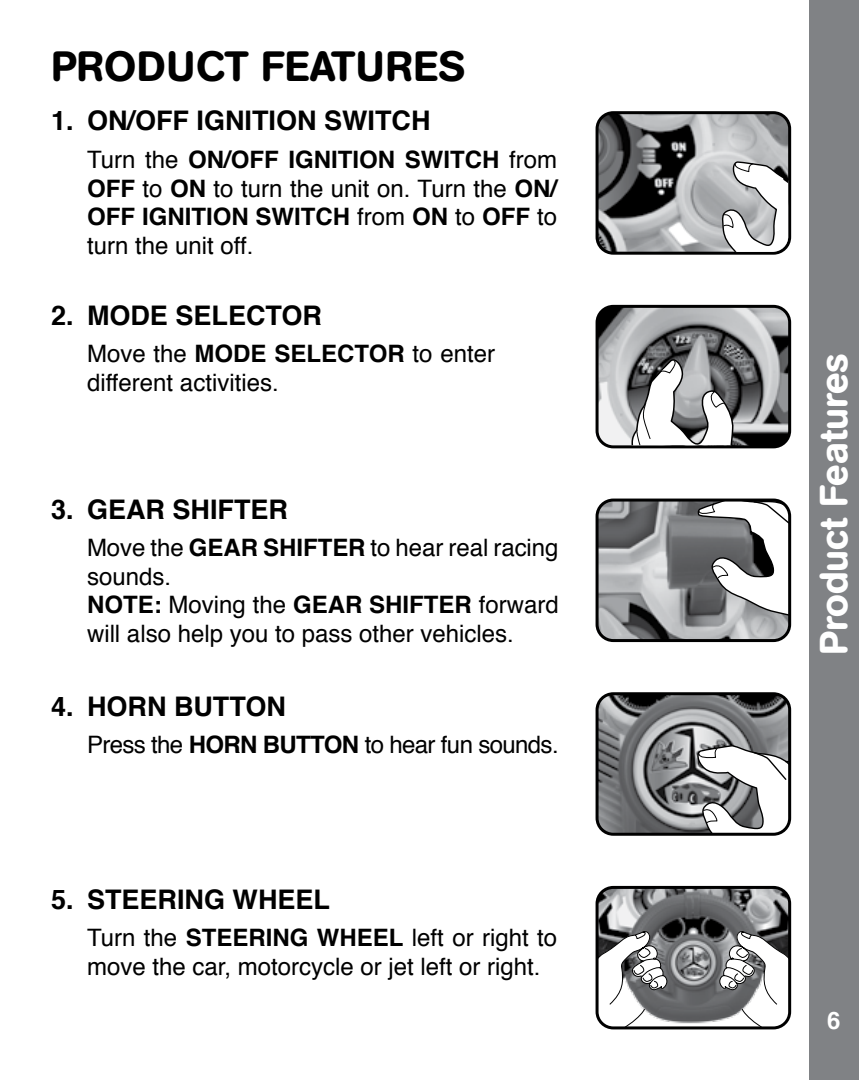
<style>
.page{position:relative;width:859px;height:1080px;background:#fff}
.page>*{position:absolute;margin:0;border:0;box-sizing:border-box;transform-origin:0 0}
.t1{font:500 42px "AG Book Rounded";letter-spacing:.02em;color:#000}
.t2{font:500 39px "AG Book Rounded";color:#fff}
.t3{font:700 27px "Helvetica";color:#000}
.t4{font:24px/28.8px "Helvetica";color:#000}
.t5{font:700 24px "Helvetica";color:#000}
.t6{font:24px "Helvetica";letter-spacing:-.025em;color:#000}
.t7{font:700 24px "Helvetica";color:#fff}
.s1{font-weight:700}
.s2{font-weight:400}
</style>
<div class="page">
<div style="left:809px;top:0;width:50px;height:1080px;background:#808285"></div>
<img style="left:599px;top:307px;width:190px;height:139px">
<div style="left:595px;top:305px;width:196px;height:143px;border:3px solid #000;border-radius:16px"></div>
<svg style="left:628px;top:358px;width:106px;height:87px"></svg>
<img style="left:599px;top:115px;width:188px;height:136px">
<div style="left:595px;top:111px;width:196px;height:144px;border:3px solid #000;border-radius:16px"></div>
<svg style="left:721px;top:161px;width:67px;height:91px"></svg>
<img style="left:599px;top:696px;width:188px;height:136px">
<svg style="left:695px;top:744px;width:92px;height:88px"></svg>
<div style="left:595px;top:692px;width:196px;height:144px;border:3px solid #000;border-radius:16px"></div>
<img style="left:599px;top:503px;width:190px;height:135px">
<svg style="left:696px;top:500px;width:93px;height:132px"></svg>
<div style="left:595px;top:499px;width:196px;height:143px;border:3px solid #000;border-radius:16px"></div>
<img style="left:599px;top:890px;width:190px;height:134px">
<svg style="left:599px;top:929px;width:68px;height:96px"></svg>
<svg style="left:720px;top:929px;width:69px;height:99px"></svg>
<div style="left:595px;top:886px;width:196px;height:143px;border:3px solid #000;border-radius:16px"></div>
<h1 class="t1" style="left:51px;top:42px;width:416px">PRODUCT FEATURES</h1>
<p class="t3" style="left:51px;top:103px;width:41px">1. ON</p>
<p class="t3" style="left:127px;top:103px;width:26px">/OFF</p>
<p class="t3" style="left:197px;top:103px;width:232px">IGN ITION SWITCH</p>
<p class="t4" style="left:87px;top:146px;width:161px">Turn the <span class="s1">ON/OFF</span></p>
<p class="t5" style="left:288px;top:143px;width:270px">IGN ITION SWITCH <span class="s2">from</span></p>
<p class="t5" style="left:87px;top:172px;width:17px">OFF</p>
<p class="t4" style="left:143px;top:175px;width:416px">to <span class="s1">ON</span> to turn the unit on. Turn the <span class="s1">ON/</span></p>
<p class="t5" style="left:87px;top:201px;width:17px">OFF</p>
<p class="t5" style="left:142px;top:201px;width:357px">IGN ITION SWITCH <span class="s2">from</span> ON <span class="s2">to</span> OFF</p>
<p class="t4" style="left:537px;top:204px;width:22px">to</p>
<p class="t4" style="left:87px;top:233px;width:168px">turn the unit off.</p>
<p class="t3" style="left:51px;top:297px;width:43px">2. MODE</p>
<p class="t3" style="left:175px;top:297px;width:148px">SELECTOR</p>
<p class="t4" style="left:87px;top:341px;width:409px">Move the <span class="s1">MODE SELECTOR</span> to enter different activities.</p>
<p class="t3" style="left:51px;top:491px;width:42px">3. GEA</p>
<p class="t3" style="left:146px;top:491px;width:144px">R SHIFTER</p>
<p class="t4" style="left:87px;top:535px;width:120px">Move the <span class="s1">GEA</span></p>
<p class="t4" style="left:241px;top:535px;width:319px"><span class="s1">R SH IFTER</span> to hear real racing</p>
<p class="t4" style="left:87px;top:563px;width:224px">sounds.<br><span class="s1">NOTE:</span> Moving the <span class="s1">GEA</span></p>
<p class="t4" style="left:87px;top:592px;width:473px;text-indent:258px"><span class="s1">R SH IFTER</span> forward will also help you to pass other vehicles.</p>
<p class="t3" style="left:51px;top:688px;width:215px">4. HORN BUTTON</p>
<p class="t6" style="left:87px;top:728px;width:192px">Press the <span class="s1">HORN BUTT</span></p>
<p class="t6" style="left:324px;top:728px;width:236px"><span class="s1">ON</span> to hear fun sounds.</p>
<p class="t3" style="left:51px;top:881px;width:203px">5. STEERING WHEE</p>
<p class="t3" style="left:314px;top:881px;width:18px">L</p>
<p class="t5" style="left:87px;top:921px;width:249px"><span class="s2">Turn the</span> STEERING WHEE</p>
<p class="t4" style="left:87px;top:924px;width:472px;text-indent:302px"><span class="s1">L</span> left or right to move the car, motorcycle or jet left or right.</p>
<h2 class="t2" style="left:811px;top:655px;width:303px;rotate:-90deg">Product Features</h2>
<p class="t7" style="left:827px;top:1004px;width:15px">6</p>
</div>
